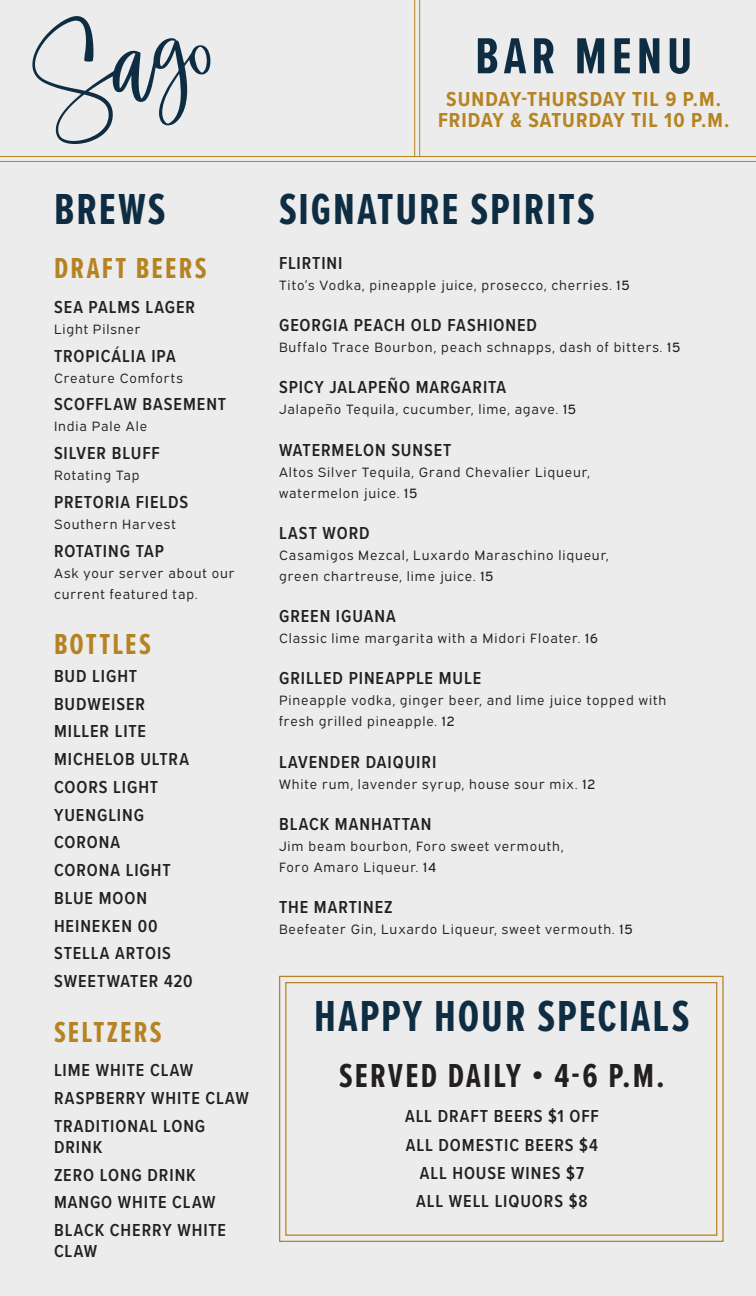
<style>
.page{position:relative;width:756px;height:1296px;background:#ececec}
.page>*{position:absolute;margin:0;border:0;box-sizing:border-box;transform-origin:0 0}
.t1{font:700 52.5px "Proxima Nova Ex Cn";letter-spacing:.095em;color:#0e2d42}
.t2{font:700 45px "Proxima Nova Ex Cn";letter-spacing:.04em;color:#0e2d42}
.t3{font:700 34.5px "Proxima Nova Ex Cn";letter-spacing:.065em;color:#231f20}
.t4{font:700 30px "Proxima Nova Ex Cn";letter-spacing:.075em;color:#b68322}
.t5{font:700 21px/21px "Proxima Nova Cond";letter-spacing:.045em;color:#b68322;text-align:center}
.t6{font:600 18px/21px "Proxima Nova Cond";letter-spacing:.05em;color:#231f20}
.t7{font:13.5px/21px "Expressway Bk";letter-spacing:.065em;color:#231f20}
.s1{font-family:"Expressway Rg"}
</style>
<div class="page">
<svg style="left:32px;top:16px;width:179px;height:128px"></svg>
<hr style="left:0;top:156px;width:756px;height:1px;background:#b68322">
<hr style="left:0;top:161px;width:756px;height:1px;background:#b68322">
<hr style="left:414px;top:0;width:1px;height:157px;background:#b68322">
<hr style="left:419px;top:0;width:1px;height:157px;background:#b68322">
<svg style="left:279px;top:975px;width:445px;height:267px"></svg>
<div style="left:285px;top:982px;width:432px;height:254px;border:1px solid #b68322"></div>
<p class="t1" style="left:475px;top:18px;width:219px">BAR MENU</p>
<p class="t5" style="left:438px;top:88px;width:293px">SUNDAY-THURSDAY TIL 9 P.M.<br>FRIDAY &amp; SATURDAY TIL 10 P.M.</p>
<p class="t2" style="left:54px;top:177px;width:113px">BREWS</p>
<p class="t2" style="left:279px;top:177px;width:317px">SIGNATURE SPIRITS</p>
<p class="t4" style="left:54px;top:247px;width:154px">DRAFT BEERS</p>
<p class="t6" style="left:54px;top:296px;width:143px">SEA PALMS LAGER</p>
<p class="t7" style="left:54px;top:317px;width:88px">Light Pilsner</p>
<p class="t6" style="left:54px;top:345px;width:123px">TROPICÁLIA IPA</p>
<p class="t7" style="left:54px;top:366px;width:130px">Creature Comforts</p>
<p class="t6" style="left:54px;top:393px;width:174px">SCOFFLAW BASEMENT</p>
<p class="t7" style="left:54px;top:415px;width:95px">India Pale Ale</p>
<p class="t6" style="left:54px;top:442px;width:107px">SILVER BLUFF</p>
<p class="t7" style="left:54px;top:463px;width:87px">Rotating Tap</p>
<p class="t6" style="left:54px;top:491px;width:136px">PRETORIA FIELDS</p>
<p class="t7" style="left:54px;top:512px;width:123px">Southern Harvest</p>
<p class="t6" style="left:54px;top:540px;width:111px">ROTATING TAP</p>
<p class="t7" style="left:54px;top:561px;width:182px">Ask your server about our current featured tap.</p>
<p class="t4" style="left:54px;top:622px;width:98px">BOTTLES</p>
<p class="t6" style="left:54px;top:665px;width:85px">BUD LIGHT</p>
<p class="t6" style="left:54px;top:693px;width:93px">BUDWEISER</p>
<p class="t6" style="left:54px;top:720px;width:94px">MILLER LITE</p>
<p class="t6" style="left:54px;top:748px;width:137px">MICHELOB ULTRA</p>
<p class="t6" style="left:54px;top:776px;width:106px">COORS LIGHT</p>
<p class="t6" style="left:54px;top:804px;width:92px">YUENGLING</p>
<p class="t6" style="left:54px;top:831px;width:68px">CORONA</p>
<p class="t6" style="left:54px;top:859px;width:118px">CORONA LIGHT</p>
<p class="t6" style="left:54px;top:887px;width:95px">BLUE MOON</p>
<p class="t6" style="left:54px;top:915px;width:105px">HEINEKEN 00</p>
<p class="t6" style="left:54px;top:942px;width:119px">STELLA ARTOIS</p>
<p class="t6" style="left:54px;top:970px;width:140px">SWEETWATER 420</p>
<p class="t4" style="left:54px;top:1010px;width:109px">SELTZERS</p>
<p class="t6" style="left:54px;top:1059px;width:141px">LIME WHITE CLAW</p>
<p class="t6" style="left:54px;top:1087px;width:196px">RASPBERRY WHITE CLAW</p>
<p class="t6" style="left:54px;top:1115px;width:153px">TRADITIONAL LONG<br>DRINK</p>
<p class="t6" style="left:54px;top:1164px;width:143px">ZERO LONG DRINK</p>
<p class="t6" style="left:54px;top:1191px;width:163px">MANGO WHITE CLAW</p>
<p class="t6" style="left:54px;top:1219px;width:174px">BLACK CHERRY WHITE<br>CLAW</p>
<p class="t6" style="left:279px;top:252px;width:65px">FLIRTINI</p>
<p class="t7" style="left:279px;top:273px;width:352px">Tito’s Vodka, pineapple juice, prosecco, cherries. <span class="s1">15</span></p>
<p class="t6" style="left:279px;top:314px;width:260px">GEORGIA PEACH OLD FASHIONED</p>
<p class="t7" style="left:279px;top:335px;width:403px">Buffalo Trace Bourbon, peach schnapps, dash of bitters. <span class="s1">15</span></p>
<p class="t6" style="left:279px;top:376px;width:229px">SPICY JALAPEÑO MARGARITA</p>
<p class="t7" style="left:279px;top:398px;width:299px">Jalapeño Tequila, cucumber, lime, agave. <span class="s1">15</span></p>
<p class="t6" style="left:279px;top:439px;width:174px">WATERMELON SUNSET</p>
<p class="t7" style="left:279px;top:460px;width:312px">Altos Silver Tequila, Grand Chevalier Liqueur, watermelon juice. <span class="s1">15</span></p>
<p class="t6" style="left:279px;top:522px;width:92px">LAST WORD</p>
<p class="t7" style="left:279px;top:543px;width:331px">Casamigos Mezcal, Luxardo Maraschino liqueur, green chartreuse, lime juice. <span class="s1">15</span></p>
<p class="t6" style="left:279px;top:605px;width:118px">GREEN IGUANA</p>
<p class="t7" style="left:279px;top:626px;width:321px">Classic lime margarita with a Midori Floater. <span class="s1">16</span></p>
<p class="t6" style="left:279px;top:667px;width:204px">GRILLED PINEAPPLE MULE</p>
<p class="t7" style="left:279px;top:689px;width:389px">Pineapple vodka, ginger beer, and lime juice topped with fresh grilled pineapple. <span class="s1">12</span></p>
<p class="t6" style="left:279px;top:751px;width:159px">LAVENDER DAIQUIRI</p>
<p class="t7" style="left:279px;top:772px;width:318px">White rum, lavender syrup, house sour mix. <span class="s1">12</span></p>
<p class="t6" style="left:279px;top:813px;width:154px">BLACK MANHATTAN</p>
<p class="t7" style="left:279px;top:834px;width:286px">Jim beam bourbon, Foro sweet vermouth,<br>Foro Amaro Liqueur. <span class="s1">14</span></p>
<p class="t6" style="left:279px;top:896px;width:115px">THE MARTINEZ</p>
<p class="t7" style="left:279px;top:917px;width:355px">Beefeater Gin, Luxardo Liqueur, sweet vermouth. <span class="s1">15</span></p>
<p class="t2" style="left:314px;top:984px;width:377px">HAPPY HOUR SPECIALS</p>
<p class="t3" style="left:339px;top:1051px;width:327px">SERVED DAILY • 4-6 P.M.</p>
<p class="t6" style="left:405px;top:1105px;width:195px">ALL DRAFT BEERS $1 OFF</p>
<p class="t6" style="left:406px;top:1134px;width:193px">ALL DOMESTIC BEERS $4</p>
<p class="t6" style="left:420px;top:1162px;width:166px">ALL HOUSE WINES $7</p>
<p class="t6" style="left:416px;top:1190px;width:173px">ALL WELL LIQUORS $8</p>
</div>
